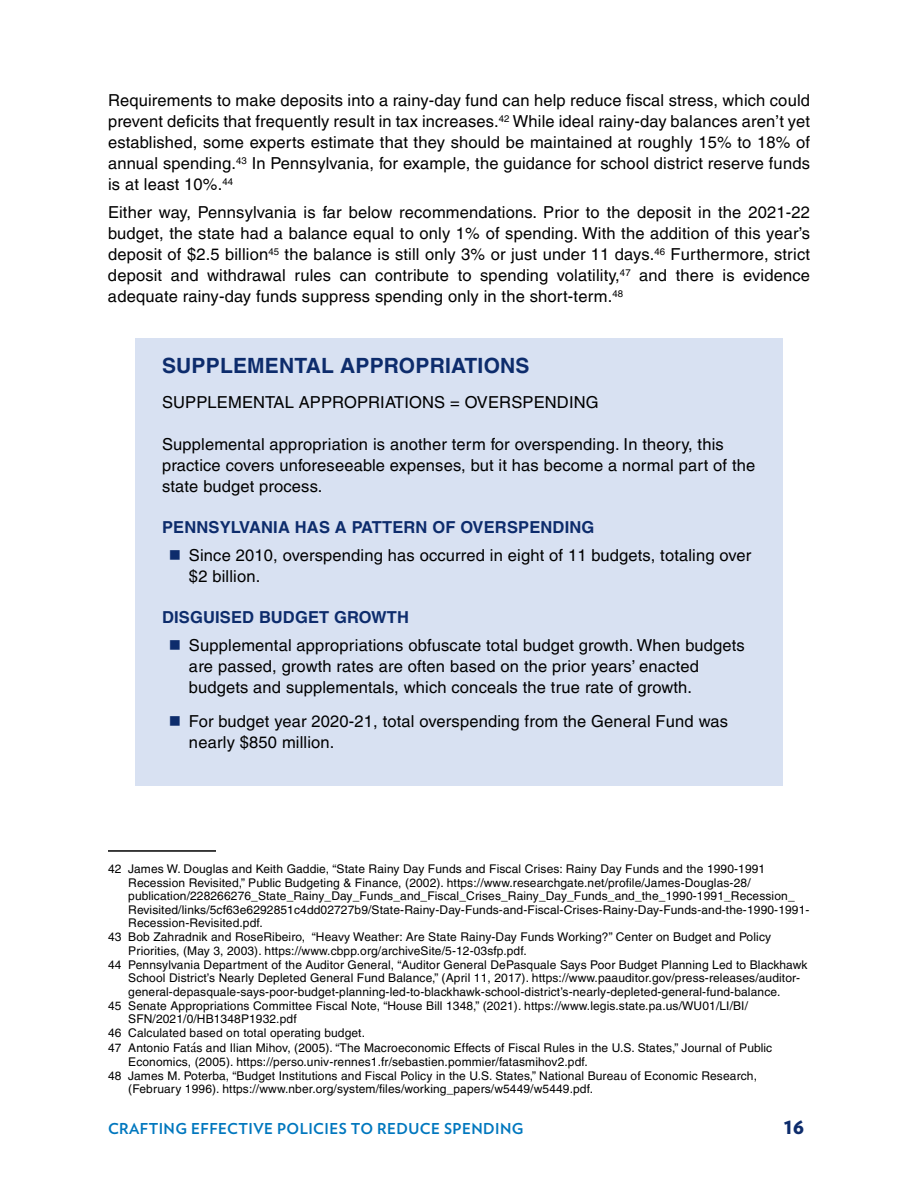
<style>
.page{position:relative;width:918px;height:1188px;background:#fff}
.page>*{position:absolute;margin:0;border:0;box-sizing:border-box;transform-origin:0 0}
.Head_callout_box{font:700 21px "Helvetica LT Pro";letter-spacing:.01em;color:#0d2c6c}
.t1{font:900 18px "Verlag";color:#0d2c6c}
.Body_text{font:16.5px/21px "Helvetica LT Pro";letter-spacing:.01em;color:#000}
.Callout_box{font:16.5px/21px "Helvetica LT Pro";letter-spacing:.01em;color:#000}
.Subhead_callout_box{font:700 16.5px "Helvetica LT Pro";letter-spacing:.01em;color:#0d2c6c}
.t2{font:700 15px "Verlag";letter-spacing:.03em;color:#0077be}
.Footnotes{font:12px/13.5px "Helvetica LT Pro";letter-spacing:.01em;color:#000}
.s1{font-family:"Adobe Garamond Pro";font-size:15px}
</style>
<div class="page">
<div style="left:135px;top:338px;width:648px;height:53px;background:#d8e1f2"></div>
<div style="left:135px;top:367px;width:648px;height:152px;background:#d8e1f2"></div>
<div style="left:135px;top:501px;width:648px;height:49px;background:#d8e1f2"></div>
<div style="left:135px;top:520px;width:648px;height:99px;background:#d8e1f2"></div>
<div style="left:135px;top:610px;width:648px;height:120px;background:#d8e1f2"></div>
<div style="left:135px;top:686px;width:648px;height:100px;background:#d8e1f2"></div>
<hr style="left:108px;top:850px;width:108px;height:2px;background:#000">
<p class="Body_text" style="left:108px;top:90px;width:704px;text-align:justify">Requirements to make deposits into a rainy-day fund can help reduce fiscal stress, which could prevent deficits that frequently result in tax increases.<sup>42</sup> While ideal rainy-day balances aren’t yet established, some experts estimate that they should be maintained at roughly 15% to 18% of annual spending.<sup>43</sup> In Pennsylvania, for example, the guidance for school district reserve funds is at least 10%.<sup>44</sup></p>
<p class="Body_text" style="left:108px;top:202px;width:704px;text-align:justify">Either way, Pennsylvania is far below recommendations. Prior to the deposit in the 2021-22 budget, the state had a balance equal to only 1% of spending. With the addition of this year’s deposit of $2.5 billion<sup>45</sup> the balance is still only 3% or just under 11 days.<sup>46</sup> Furthermore, strict deposit and withdrawal rules can contribute to spending volatility,<sup>47</sup> and there is evidence adequate rainy-day funds suppress spending only in the short-term.<sup>48</sup></p>
<p class="Head_callout_box" style="left:162px;top:353px;width:369px">SUPPLEMENTAL APPROPRIATIONS</p>
<p class="Callout_box" style="left:162px;top:392px;width:438px">SUPPLEMENTAL APPROPRIATIONS = OVERSPENDING</p>
<p class="Callout_box" style="left:162px;top:434px;width:595px">Supplemental appropriation is another term for overspending. In theory, this practice covers unforeseeable expenses, but it has become a normal part of the state budget process.</p>
<p class="Subhead_callout_box" style="left:162px;top:517px;width:434px">PENNSYLVANIA HAS A PATTERN OF OVERSPENDING</p>
<p class="Body_text" style="left:189px;top:545px;width:564px">Since 2010, overspending has occurred in eight of 11 budgets, totaling over $2 billion.</p>
<p class="Subhead_callout_box" style="left:162px;top:607px;width:249px">DISGUISED BUDGET GROWTH</p>
<p class="Body_text" style="left:189px;top:635px;width:557px">Supplemental appropriations obfuscate total budget growth. When budgets are passed, growth rates are often based on the prior years’ enacted budgets and supplementals, which conceals the true rate of growth.</p>
<p class="Body_text" style="left:189px;top:711px;width:541px">For budget year 2020-21, total overspending from the General Fund was nearly $850 million.</p>
<p class="Footnotes" style="left:128px;top:862px;width:683px;text-indent:-20px">42 James W. Douglas and Keith Gaddie, “State Rainy Day Funds and Fiscal Crises: Rainy Day Funds and the 1990-1991<br>Recession Revisited,” Public Budgeting &amp; Finance, (2002). https://www.researchgate.net/profile/James-Douglas-28/ publication/228266276_State_Rainy_Day_Funds_and_Fiscal_Crises_Rainy_Day_Funds_and_the_1990-1991_Recession_ Revisited/links/5cf63e6292851c4dd02727b9/State-Rainy-Day-Funds-and-Fiscal-Crises-Rainy-Day-Funds-and-the-1990-1991- Recession-Revisited.pdf.</p>
<p class="Footnotes" style="left:128px;top:930px;width:644px;text-indent:-20px">43 Bob Zahradnik and RoseRibeiro, “Heavy Weather: Are State Rainy-Day Funds Working?” Center on Budget and Policy<br>Priorities, (May 3, 2003). https://www.cbpp.org/archiveSite/5-12-03sfp.pdf.</p>
<p class="Footnotes" style="left:128px;top:958px;width:681px;text-indent:-20px">44 Pennsylvania Department of the Auditor General, “Auditor General DePasquale Says Poor Budget Planning Led to Blackhawk<br>School District’s Nearly Depleted General Fund Balance,” (April 11, 2017). https://www.paauditor.gov/press-releases/auditor&shy;general-depasquale-says-poor-budget-planning-led-to-blackhawk-school-district’s-nearly-depleted-general-fund-balance.</p>
<p class="Footnotes" style="left:128px;top:999px;width:621px;text-indent:-20px">45 Senate Appropriations Committee Fiscal Note, “House Bill 1348,” (2021). https://www.legis.state.pa.us/WU01/LI/BI/<br>SFN/2021/0/HB1348P1932.pdf</p>
<p class="Footnotes" style="left:108px;top:1026px;width:259px">46 Calculated based on total operating budget.</p>
<p class="Footnotes" style="left:128px;top:1041px;width:646px;text-indent:-20px">47 Antonio Fat<span class="s1">á</span>s and Ilian Mihov, (2005). “The Macroeconomic Effects of Fiscal Rules in the U.S. States,” Journal of Public<br>Economics, (2005). https://perso.univ-rennes1.fr/sebastien.pommier/fatasmihov2.pdf.</p>
<p class="Footnotes" style="left:128px;top:1069px;width:630px;text-indent:-20px">48 James M. Poterba, “Budget Institutions and Fiscal Policy in the U.S. States,” National Bureau of Economic Research, (February 1996). https://www.nber.org/system/files/working_papers/w5449/w5449.pdf.</p>
<p class="t2" style="left:108px;top:1117px;width:417px">CRAFTING EFFECTIVE POLICIES TO REDUCE SPENDING</p>
<h2 class="t1" style="left:784px;top:1113px;width:22px">16</h2>
</div>
